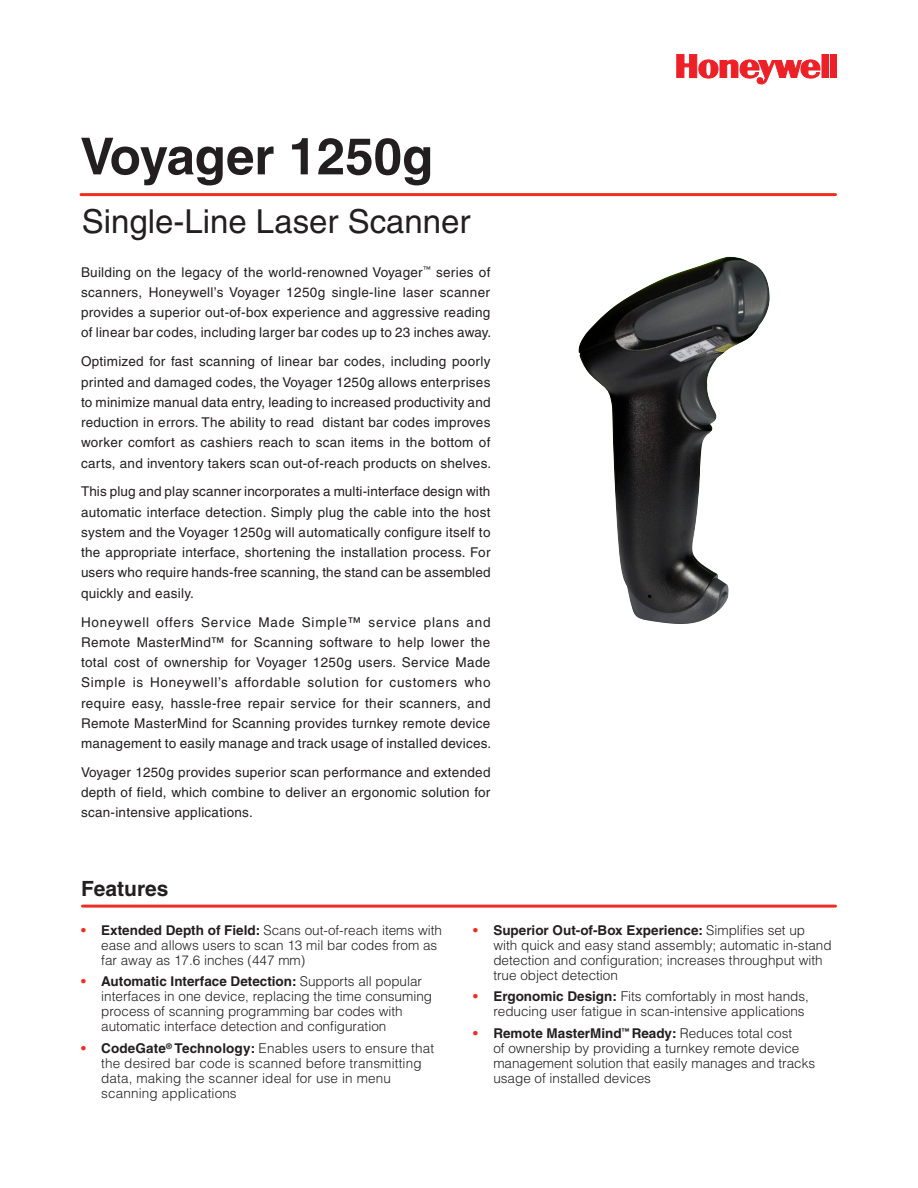
<style>
.page{position:relative;width:918px;height:1188px;background:#fff}
.page>*{position:absolute;margin:0;border:0;box-sizing:border-box;transform-origin:0 0}
.Product_Name_-_Front{font:700 51px "Helvetica";color:#231f20}
.Product_Descriptor{font:33px "Helvetica";color:#231f20}
.Overview_and_Feature{font:700 21px "Helvetica";color:#231f20}
.Overview_Body{font:13.5px/20.2px "Helvetica";letter-spacing:.02em;color:#231f20;text-align:justify}
.Features_Header{font:300 13.5px/15px "Helvetica";color:#231f20}
.s1{font-weight:700;color:#ee2e22}
.s2{font-weight:700}
</style>
<div class="page">
<svg style="left:677px;top:54px;width:144px;height:30px"></svg>
<div style="left:822px;top:54px;width:6px;height:24px;background:#ee2027"></div>
<div style="left:822px;top:54px;width:7px;height:24px;border:1px solid #ee2027"></div>
<div style="left:830px;top:54px;width:7px;height:24px;background:#ee2027"></div>
<img style="left:578px;top:257px;width:192px;height:367px">
<hr style="left:81px;top:193px;width:755px;height:3px;background:#ee2e22">
<hr style="left:82px;top:905px;width:754px;height:3px;background:#ee2e22">
<p class="Product_Name_-_Front" style="left:80px;top:125px;width:354px">Voyager 1250g</p>
<p class="Product_Descriptor" style="left:82px;top:202px;width:390px">Single-Line Laser Scanner</p>
<p class="Overview_Body" style="left:81px;top:262px;width:412px">Building on the legacy of the world-renowned Voyager<sup>™</sup> series of scanners, Honeywell’s Voyager 1250g single-line laser scanner provides a superior out-of-box experience and aggressive reading of linear bar codes, including larger bar codes up to 23 inches away.</p>
<p class="Overview_Body" style="left:81px;top:351px;width:412px">Optimized for fast scanning of linear bar codes, including poorly printed and damaged codes, the Voyager 1250g allows enterprises to minimize manual data entry, leading to increased productivity and reduction in errors. The ability to read distant bar codes improves worker comfort as cashiers reach to scan items in the bottom of carts, and inventory takers scan out-of-reach products on shelves.</p>
<p class="Overview_Body" style="left:81px;top:482px;width:411px">This plug and play scanner incorporates a multi-interface design with automatic interface detection. Simply plug the cable into the host system and the Voyager 1250g will automatically configure itself to the appropriate interface, shortening the installation process. For users who require hands-free scanning, the stand can be assembled quickly and easily.</p>
<p class="Overview_Body" style="left:81px;top:612px;width:412px">Honeywell offers Service Made Simple™ service plans and Remote MasterMind™ for Scanning software to help lower the total cost of ownership for Voyager 1250g users. Service Made Simple is Honeywell’s affordable solution for customers who require easy, hassle-free repair service for their scanners, and Remote MasterMind for Scanning provides turnkey remote device management to easily manage and track usage of installed devices.</p>
<p class="Overview_Body" style="left:81px;top:762px;width:411px">Voyager 1250g provides superior scan performance and extended depth of field, which combine to deliver an ergonomic solution for scan-intensive applications.</p>
<p class="Overview_and_Feature" style="left:81px;top:876px;width:89px">Features</p>
<p class="Features_Header" style="left:101px;top:922px;width:342px;text-indent:-20px"><span class="s1">•</span> <span class="s2">Extended Depth of Field:</span> Scans out-of-reach items with ease and allows users to scan 13 mil bar codes from as far away as 17.6 inches (447 mm)</p>
<p class="Features_Header" style="left:101px;top:974px;width:332px;text-indent:-20px"><span class="s1">•</span> <span class="s2">Automatic Interface Detection:</span> Supports all popular interfaces in one device, replacing the time consuming process of scanning programming bar codes with automatic interface detection and configuration</p>
<p class="Features_Header" style="left:101px;top:1040px;width:334px;text-indent:-20px"><span class="s1">•</span> <span class="s2">CodeGate</span><sup>®</sup> <span class="s2">Technology:</span> Enables users to ensure that the desired bar code is scanned before transmitting data, making the scanner ideal for use in menu scanning applications</p>
<p class="Features_Header" style="left:493px;top:922px;width:340px;text-indent:-20px"><span class="s1">•</span> <span class="s2">Superior Out-of-Box Experience:</span> Simplifies set up with quick and easy stand assembly; automatic in-stand detection and configuration; increases throughput with true object detection</p>
<p class="Features_Header" style="left:493px;top:989px;width:317px;text-indent:-20px"><span class="s1">•</span> <span class="s2">Ergonomic Design:</span> Fits comfortably in most hands, reducing user fatigue in scan-intensive applications</p>
<p class="Features_Header" style="left:493px;top:1025px;width:323px;text-indent:-20px"><span class="s1">•</span> <span class="s2">Remote MasterMind</span><sup>™</sup> <span class="s2">Ready:</span> Reduces total cost<br>of ownership by providing a turnkey remote device management solution that easily manages and tracks usage of installed devices</p>
</div>
